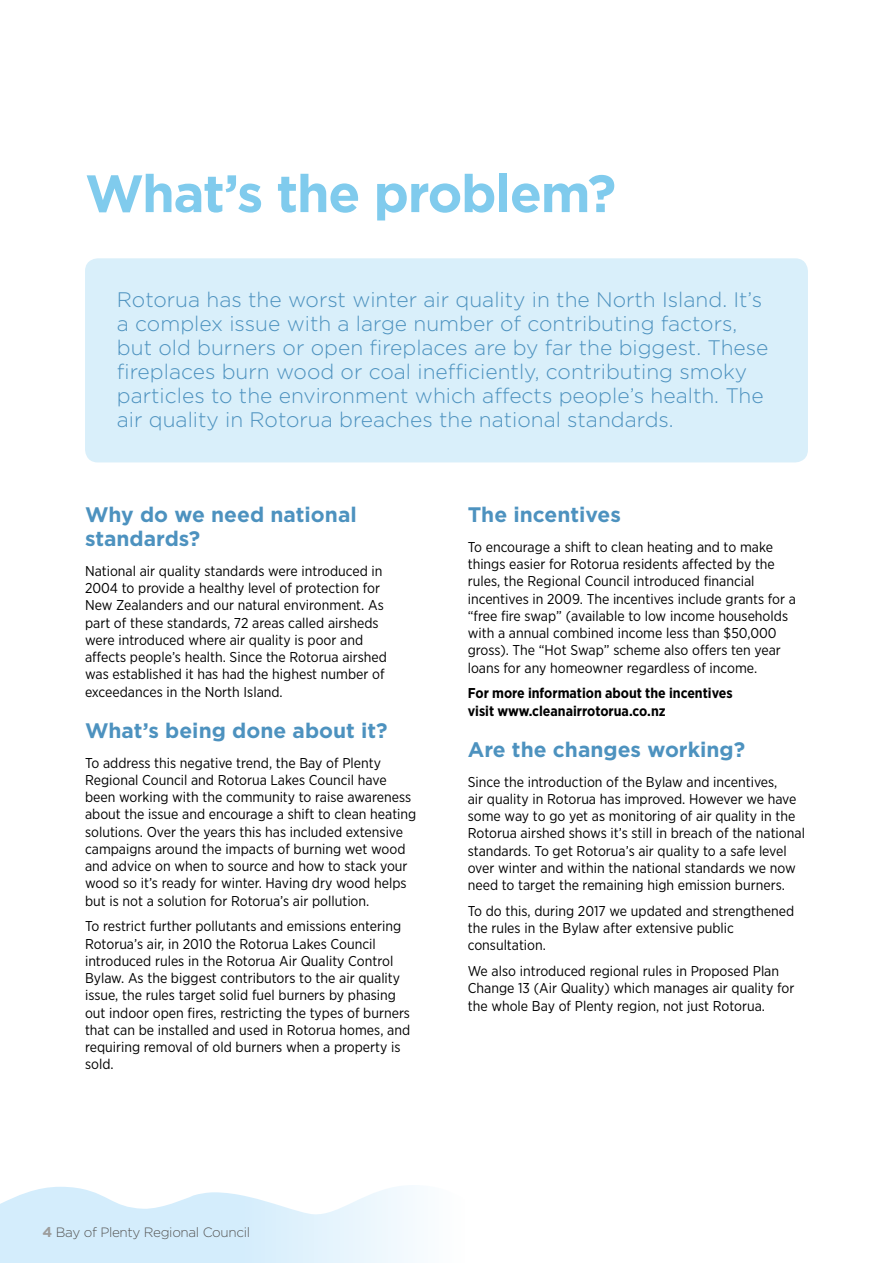
<style>
.page{position:relative;width:893px;height:1263px;background:#fff}
.page>*{position:absolute;margin:0;border:0;box-sizing:border-box;transform-origin:0 0}
.t1{font:700 52.5px "Gotham";letter-spacing:-.025em;color:#80cbed}
.t2{font:300 21px/24px "Gotham";color:#4d92bf}
.t3{font:700 21px/24px "Gotham";color:#4d92bf}
.t4{font:14.25px/17.2px "Gotham Narrow";color:#000}
.t5{font:700 14.25px/17.2px "Gotham Narrow";color:#000}
.t6{font:300 13.5px "Gotham";letter-spacing:-.025em;color:#575756}
.s1{font-weight:700;font-size:14.25px;color:#9d9d9c}
</style>
<div class="page">
<svg style="left:0;top:1185px;width:413px;height:78px"></svg>
<div style="left:85px;top:258px;width:723px;height:204px;background:#d9effa;border-radius:13px"></div>
<h1 class="t1" style="left:85px;top:159px;width:533px">What’s the problem?</h1>
<p class="t2" style="left:117px;top:287px;width:653px">Rotorua has the worst winter air quality in the North Island. It’s a complex issue with a large number of contributing factors, but old burners or open fireplaces are by far the biggest. These fireplaces burn wood or coal inefficiently, contributing smoky particles to the environment which affects people’s health. The air quality in Rotorua breaches the national standards.</p>
<h2 class="t3" style="left:85px;top:502px;width:273px">Why do we need national standards?</h2>
<p class="t4" style="left:85px;top:562px;width:303px">National air quality standards were introduced in 2004 to provide a healthy level of protection for New Zealanders and our natural environment. As part of these standards, 72 areas called airsheds were introduced where air quality is poor and affects people’s health. Since the Rotorua airshed was established it has had the highest number of exceedances in the North Island.</p>
<h2 class="t3" style="left:85px;top:718px;width:304px">What’s being done about it?</h2>
<p class="t4" style="left:85px;top:754px;width:333px">To address this negative trend, the Bay of Plenty Regional Council and Rotorua Lakes Council have been working with the community to raise awareness about the issue and encourage a shift to clean heating solutions. Over the years this has included extensive campaigns around the impacts of burning wet wood and advice on when to source and how to stack your wood so it’s ready for winter. Having dry wood helps but is not a solution for Rotorua’s air pollution.</p>
<p class="t4" style="left:85px;top:917px;width:327px">To restrict further pollutants and emissions entering Rotorua’s air, in 2010 the Rotorua Lakes Council introduced rules in the Rotorua Air Quality Control Bylaw. As the biggest contributors to the air quality issue, the rules target solid fuel burners by phasing out indoor open fires, restricting the types of burners that can be installed and used in Rotorua homes, and requiring removal of old burners when a property is sold.</p>
<h2 class="t3" style="left:468px;top:502px;width:155px">The incentives</h2>
<p class="t4" style="left:468px;top:538px;width:330px">To encourage a shift to clean heating and to make things easier for Rotorua residents affected by the rules, the Regional Council introduced financial incentives in 2009. The incentives include grants for a “free fire swap” (available to low income households with a annual combined income less than $50,000 gross). The “Hot Swap” scheme also offers ten year loans for any homeowner regardless of income.</p>
<p class="t5" style="left:468px;top:685px;width:266px">For more information about the incentives visit www.cleanairrotorua.co.nz</p>
<h2 class="t3" style="left:468px;top:737px;width:279px">Are the changes working?</h2>
<p class="t4" style="left:468px;top:773px;width:339px">Since the introduction of the Bylaw and incentives,<br>air quality in Rotorua has improved. However we have some way to go yet as monitoring of air quality in the Rotorua airshed shows it’s still in breach of the national standards. To get Rotorua’s air quality to a safe level over winter and within the national standards we now need to target the remaining high emission burners.</p>
<p class="t4" style="left:468px;top:902px;width:328px">To do this, during 2017 we updated and strengthened the rules in the Bylaw after extensive public consultation.</p>
<p class="t4" style="left:468px;top:962px;width:328px">We also introduced regional rules in Proposed Plan<br>Change 13 (Air Quality) which manages air quality for the whole Bay of Plenty region, not just Rotorua.</p>
<p class="t6" style="left:43px;top:1224px;width:209px"><span class="s1">4</span> Bay of Plenty Regional Council</p>
</div>
